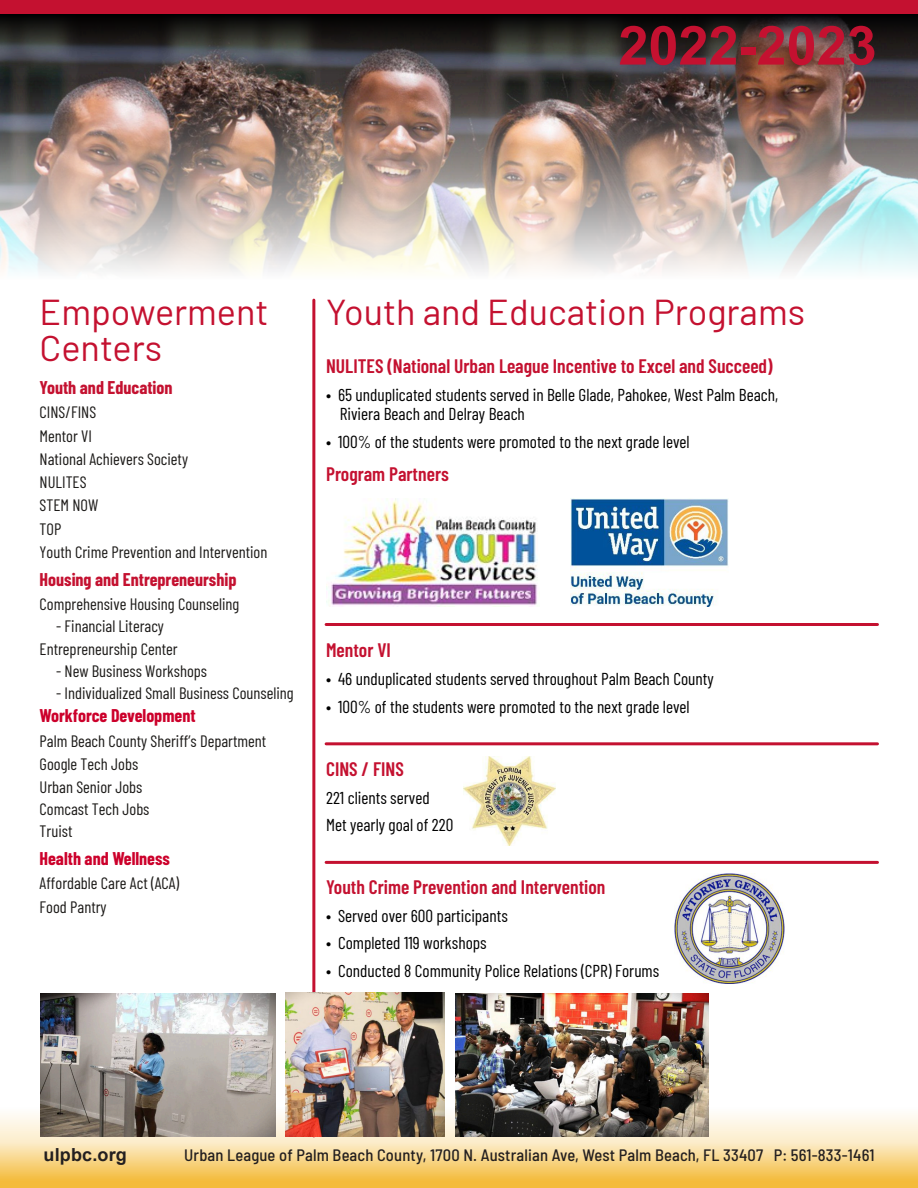
<style>
.page{position:relative;width:918px;height:1188px;background:#fff}
.page>*{position:absolute;margin:0;border:0;box-sizing:border-box;transform-origin:0 0}
.t1{font:700 54px "Arial";color:#c41130}
.t2{font:36px/36px "Barlow";color:#c41130}
.t3{font:600 19.5px "Barlow Condensed";color:#c41130}
.t4{font:700 18px "Barlow Condensed";color:#c41130}
.t5{font:700 18px "Barlow Condensed";color:#cc002b}
.t6{font:700 18px "Arial";letter-spacing:.01em;color:#231f20}
.t7{font:17.25px/18.8px "Barlow Condensed";color:#000}
.t8{font:16.5px/23.2px "Barlow Condensed";color:#1d1b19}
.t9{font:500 semi-condensed 16.5px "Barlow";letter-spacing:.01em;color:#231f20}
</style>
<div class="page">
<img style="left:0;top:74px;width:918px;height:7px">
<svg style="left:0;top:1107px;width:918px;height:74px;background:#f9dc9b"></svg>
<div style="left:0;top:1181px;width:918px;height:7px;background:#f4bb3a"></div>
<svg style="left:0;top:14px;width:918px;height:60px;background:#353030"></svg>
<div style="left:0;top:0;width:918px;height:14px;background:#c41130"></div>
<img style="left:0;top:81px;width:918px;height:191px">
<hr style="left:312px;top:300px;width:3px;height:836px;background:#c41130">
<hr style="left:326px;top:623px;width:552px;height:3px;background:#c41130">
<hr style="left:326px;top:742px;width:552px;height:3px;background:#c41130">
<hr style="left:326px;top:861px;width:552px;height:3px;background:#c41130">
<img style="left:571px;top:499px;width:158px;height:108px">
<img style="left:326px;top:499px;width:214px;height:108px">
<img style="left:464px;top:757px;width:92px;height:89px">
<img style="left:455px;top:994px;width:254px;height:143px">
<img style="left:40px;top:994px;width:235px;height:143px">
<img style="left:674px;top:873px;width:110px;height:111px">
<img style="left:286px;top:993px;width:159px;height:144px">
<h1 class="t1" style="left:618px;top:25px;width:260px">2022-2023</h1>
<h2 class="t2" style="left:40px;top:293px;width:230px">Empowerment<br>Centers</h2>
<p class="t4" style="left:40px;top:376px;width:134px">Youth and Education</p>
<p class="t8" style="left:40px;top:400px;width:229px">CINS/FINS<br>Mentor VI<br>National Achievers Society<br>NULITES<br>STEM NOW<br>TOP<br>Youth Crime Prevention and Intervention</p>
<p class="t4" style="left:40px;top:568px;width:198px">Housing and Entrepreneurship</p>
<p class="t8" style="left:40px;top:592px;width:201px">Comprehensive Housing Counseling</p>
<p class="t8" style="left:40px;top:614px;width:140px;text-align:center">- Financial Literacy<br>Entrepreneurship Center</p>
<p class="t8" style="left:56px;top:659px;width:152px">- New Business Workshops</p>
<p class="t8" style="left:56px;top:681px;width:239px">- Individualized Small Business Counseling</p>
<p class="t5" style="left:40px;top:704px;width:158px">Workforce Development</p>
<p class="t8" style="left:40px;top:729px;width:228px">Palm Beach County Sheriff’s Department<br>Google Tech Jobs<br>Urban Senior Jobs</p>
<p class="t8" style="left:40px;top:798px;width:111px;line-height:21.8px">Comcast Tech Jobs<br>Truist</p>
<p class="t5" style="left:40px;top:847px;width:132px">Health and Wellness</p>
<p class="t8" style="left:40px;top:871px;width:141px">Affordable Care Act (ACA)<br>Food Pantry</p>
<h2 class="t2" style="left:326px;top:293px;width:481px">Youth and Education Programs</h2>
<p class="t3" style="left:326px;top:354px;width:448px">NULITES (National Urban League Incentive to Excel and Succeed)</p>
<p class="t7" style="left:340px;top:385px;width:440px;text-indent:-14px">• 65 unduplicated students served in Belle Glade, Pahokee, West Palm Beach,<br>Riviera Beach and Delray Beach</p>
<p class="t7" style="left:326px;top:431px;width:365px">• 100% of the students were promoted to the next grade level</p>
<p class="t3" style="left:326px;top:462px;width:124px">Program Partners</p>
<p class="t3" style="left:326px;top:638px;width:66px">Mentor VI</p>
<p class="t7" style="left:326px;top:669px;width:389px">• 46 unduplicated students served throughout Palm Beach County</p>
<p class="t7" style="left:326px;top:697px;width:365px">• 100% of the students were promoted to the next grade level</p>
<p class="t3" style="left:326px;top:756px;width:79px">CINS / FINS</p>
<p class="t7" style="left:326px;top:783px;width:129px;line-height:27.8px">221 clients served<br>Met yearly goal of 220</p>
<p class="t3" style="left:326px;top:874px;width:281px">Youth Crime Prevention and Intervention</p>
<p class="t7" style="left:326px;top:905px;width:183px">• Served over 600 participants</p>
<p class="t7" style="left:326px;top:933px;width:162px">• Completed 119 workshops</p>
<p class="t7" style="left:326px;top:961px;width:335px">• Conducted 8 Community Police Relations (CPR) Forums</p>
<p class="t6" style="left:44px;top:1148px;width:85px">ulpbc.org</p>
<p class="t9" style="left:184px;top:1144px;width:692px">Urban League of Palm Beach County, 1700 N. Australian Ave, West Palm Beach, FL 33407 P: 561-833-1461</p>
</div>
